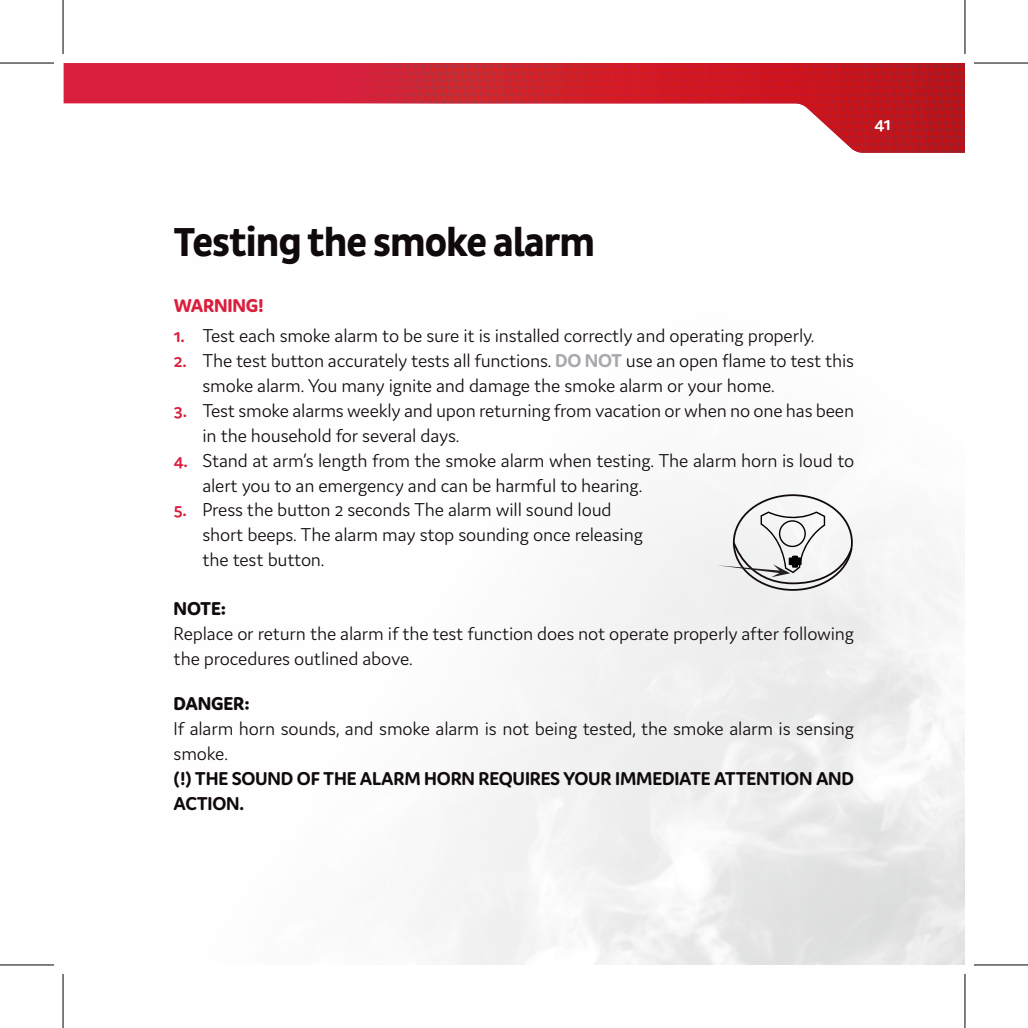
<style>
.page{position:relative;width:1028px;height:1028px;background:#fff}
.page>*{position:absolute;margin:0;border:0;box-sizing:border-box;transform-origin:0 0}
.t1{font:700 41.1px "Pluto Sans Cond";letter-spacing:-.04em;color:#110a0c}
.t2{font:300 19.8px/24.9px "Domus";letter-spacing:-.01em;color:#110a0c}
.t3{font:700 19.8px/24.9px "Domus";letter-spacing:-.01em;color:#110a0c}
.t4{font:800 19.8px "Domus";letter-spacing:-.01em;color:#110a0c}
.t5{font:600 19.8px/24.9px "Domus";color:#da1f3d}
.t6{font:800 19.8px "Domus";letter-spacing:-.01em;color:#da1f3d}
.t7{font:600 19.8px "Domus";color:#fff}
.s1{font-weight:700;color:#a8a9ad}
</style>
<div class="page">
<div style="left:64px;top:63px;width:244px;height:41px;background:#da1f3d"></div>
<img style="left:308px;top:63px;width:656px;height:90px">
<img style="left:411px;top:494px;width:553px;height:470px">
<svg style="left:716px;top:511px;width:137px;height:74px"></svg>
<hr style="left:0;top:62px;width:54px;height:2px;background:#000">
<hr style="left:973px;top:62px;width:54px;height:2px;background:#000">
<hr style="left:0;top:964px;width:54px;height:1px;background:#000">
<hr style="left:973px;top:964px;width:54px;height:1px;background:#000">
<hr style="left:62px;top:0;width:2px;height:54px;background:#000">
<hr style="left:62px;top:973px;width:2px;height:54px;background:#000">
<hr style="left:964px;top:0;width:1px;height:54px;background:#000">
<hr style="left:964px;top:973px;width:1px;height:54px;background:#000">
<p class="t7" style="left:874px;top:113px;width:18px">41</p>
<h1 class="t1" style="left:174px;top:218px;width:423px">Testing the smoke alarm</h1>
<p class="t6" style="left:174px;top:295px;width:91px">WARNING!</p>
<p class="t5" style="left:174px;top:323px;width:15px">1.<br>2.</p>
<p class="t5" style="left:174px;top:397px;width:15px">3.</p>
<p class="t5" style="left:174px;top:447px;width:16px">4.</p>
<p class="t5" style="left:174px;top:497px;width:15px">5.</p>
<p class="t2" style="left:202px;top:323px;width:653px">Test each smoke alarm to be sure it is installed correctly and operating properly.<br>The test button accurately tests all functions. <span class="s1">DO NOT</span> use an open flame to test this smoke alarm. You many ignite and damage the smoke alarm or your home.<br>Test smoke alarms weekly and upon returning from vacation or when no one has been in the household for several days.<br>Stand at arm’s length from the smoke alarm when testing. The alarm horn is loud to alert you to an emergency and can be harmful to hearing.<br>Press the button 2 seconds The alarm will sound loud<br>short beeps. The alarm may stop sounding once releasing<br>the test button.</p>
<p class="t4" style="left:174px;top:597px;width:54px">NOTE:</p>
<p class="t2" style="left:174px;top:620px;width:682px">Replace or return the alarm if the test function does not operate properly after following the procedures outlined above.</p>
<p class="t4" style="left:174px;top:692px;width:78px">DANGER:</p>
<p class="t2" style="left:174px;top:716px;width:682px">If alarm horn sounds, and smoke alarm is not being tested, the smoke alarm is sensing smoke.</p>
<p class="t3" style="left:174px;top:765px;width:682px">(!) THE SOUND OF THE ALARM HORN REQUIRES YOUR IMMEDIATE ATTENTION AND<br>ACTION.</p>
</div>
